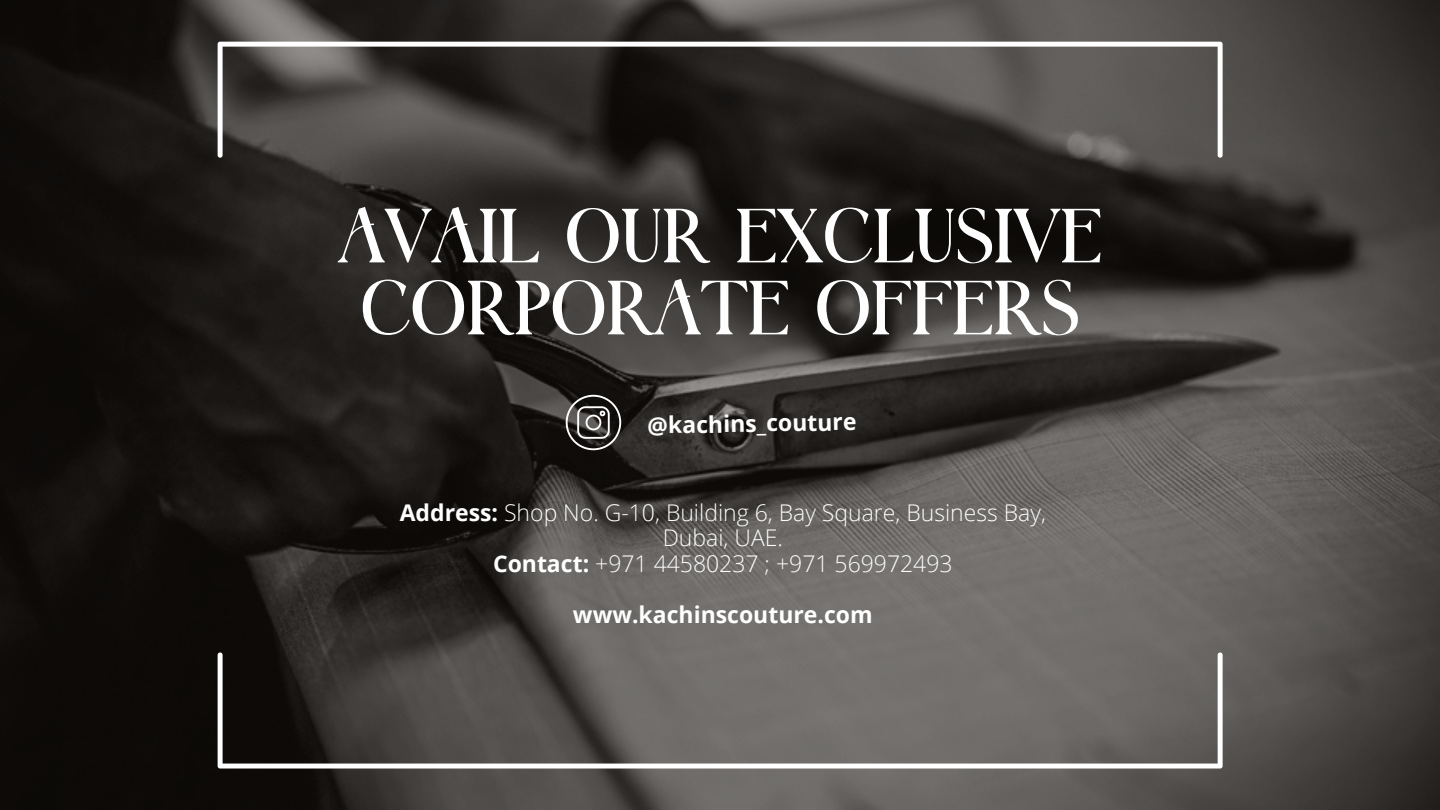
<style>
.page{position:relative;width:1440px;height:810px;background:#fff}
.page>*{position:absolute;margin:0;border:0;box-sizing:border-box;transform-origin:0 0}
.t1{font:84.5px/72px "Womack";color:#fefefe}
.t2{font:300 23px/25.5px "Open Sans";color:#fefefe;text-align:center}
.t3{font:700 23px "Open Sans";color:#fefefe}
.s1{font-weight:700}
</style>
<div class="page">
<img style="left:0;top:0;width:1440px;height:810px">
<svg style="left:218px;top:652px;width:1005px;height:117px;background:#63615f"></svg>
<svg style="left:218px;top:42px;width:1005px;height:116px;background:#484644"></svg>
<svg style="left:566px;top:395px;width:55px;height:55px;background:#514f4e"></svg>
<p class="t1" style="left:338px;top:197px;width:765px">AVAIL OUR EXCLUSIVE<br>CORPORATE OFFERS</p>
<p class="t3" style="left:647px;top:409px;width:210px;rotate:-1deg">@kachins_couture</p>
<p class="t2" style="left:400px;top:499px;width:648px"><span class="s1">Address:</span> Shop No. G-10, Building 6, Bay Square, Business Bay,<br>Dubai, UAE.</p>
<p class="t2" style="left:493px;top:550px;width:461px"><span class="s1">Contact:</span> +971 44580237 ; +971 569972493</p>
<p class="t3" style="left:573px;top:598px;width:301px">www.kachinscouture.com</p>
</div>
